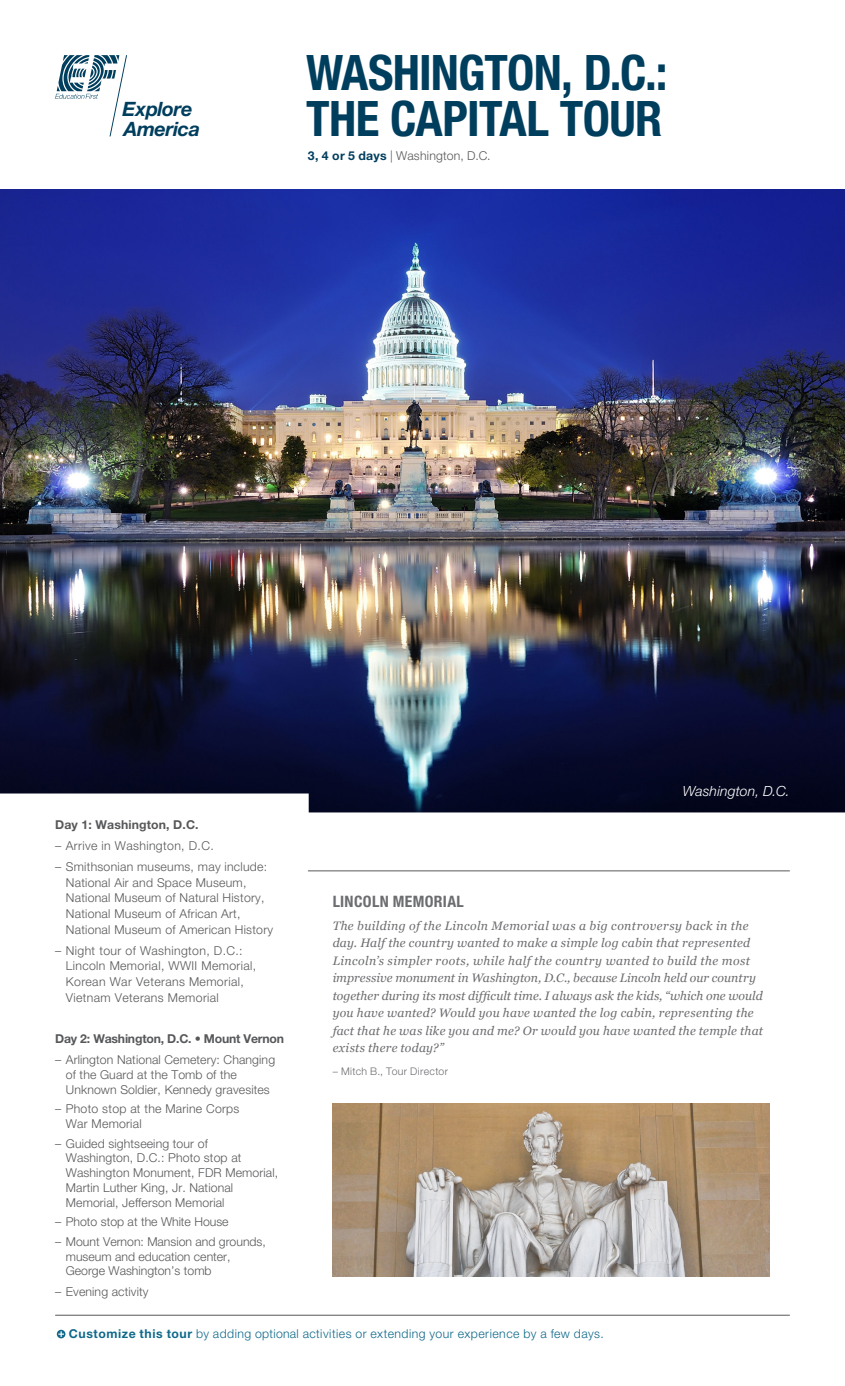
<style>
.page{position:relative;width:845px;height:1386px;background:#fff}
.page>*{position:absolute;margin:0;border:0;box-sizing:border-box;transform-origin:0 0}
.t1{font:700 condensed 49px "Helvetica Neue LT Std";letter-spacing:-.015em;color:#003e5e}
.t2{font:italic 700 19.78px "Helvetica Neue LT Std";letter-spacing:-.02em;color:#003e5e}
.t3{font:700 condensed 15.75px "Helvetica Neue LT Std";letter-spacing:.02em;color:#6c6d70}
.t4{font:italic 300 14px "Helvetica Neue LT Std";letter-spacing:.015em;color:#fff}
._07_tour_text_sites{font:300 12.25px/14.7px "Helvetica Neue LT Std";letter-spacing:.01em;color:#57585a}
.t5{font:italic 12.25px/17.5px "Georgia";letter-spacing:.02em;color:#6c6d70}
._07_tour_text_sites-2{font:300 12.25px/15.8px "Helvetica Neue LT Std";letter-spacing:.03em;color:#57585a}
._07_tour_text_bold{font:300 12.25px "Helvetica Neue LT Std";letter-spacing:.04em;color:#10698a}
._07_tour_text_sites-3{font:700 12.25px "Helvetica Neue LT Std";letter-spacing:-.015em;color:#57585a}
._07_tour_text_sites-4{font:700 12.25px "Helvetica Neue LT Std";letter-spacing:.01em;color:#57585a}
.t6{font:300 10.5px "Helvetica Neue LT Std";letter-spacing:.035em;color:#6c6d70}
.s1{font-weight:700;color:#003e5e}
.s2{font-weight:700}
</style>
<div class="page">
<img style="left:0;top:189px;width:844px;height:623px">
<svg style="left:57px;top:1330px;width:8px;height:8px"></svg>
<svg style="left:58px;top:1331px;width:6px;height:6px"></svg>
<hr style="left:55px;top:1315px;width:734px;height:1px;background:#57585a">
<hr style="left:308px;top:871px;width:481px;height:1px;background:#57585a">
<img style="left:332px;top:1104px;width:436px;height:173px">
<svg style="left:55px;top:55px;width:72px;height:82px"></svg>
<p class="t2" style="left:123px;top:97px;width:71px">Explore</p>
<p class="t2" style="left:124px;top:117px;width:78px">America</p>
<p class="t1" style="left:306px;top:43px;width:363px">WASHINGTON, D.C.:</p>
<p class="t1" style="left:306px;top:89px;width:358px">THE CAPITAL TOUR</p>
<p class="_07_tour_text_sites" style="left:308px;top:148px;width:184px"><span class="s1">3, 4 or 5 days</span> | Washington, D.C.</p>
<p class="_07_tour_text_sites-4" style="left:55px;top:817px;width:145px">Day 1: Washington, D.C.</p>
<p class="_07_tour_text_sites-2" style="left:55px;top:838px;width:160px">– Arrive in Washington, D.C.</p>
<p class="_07_tour_text_sites" style="left:66px;top:858px;width:209px;line-height:15.8px;text-indent:-11px">– Smithsonian museums, may include:<br>National Air and Space Museum, National Museum of Natural History, National Museum of African Art, National Museum of American History</p>
<p class="_07_tour_text_sites-2" style="left:66px;top:942px;width:192px;text-indent:-11px">– Night tour of Washington, D.C.:<br>Lincoln Memorial, WWII Memorial,<br>Korean War Veterans Memorial,<br>Vietnam Veterans Memorial</p>
<p class="_07_tour_text_sites-3" style="left:55px;top:1031px;width:230px">Day 2: Washington, D.C. • Mount Vernon</p>
<p class="_07_tour_text_sites" style="left:66px;top:1052px;width:211px;text-indent:-11px">– Arlington National Cemetery: Changing of the Guard at the Tomb of the<br>Unknown Soldier, Kennedy gravesites</p>
<p class="_07_tour_text_sites" style="left:66px;top:1101px;width:175px;text-indent:-11px">– Photo stop at the Marine Corps<br>War Memorial</p>
<p class="_07_tour_text_sites" style="left:66px;top:1136px;width:214px;text-indent:-11px">– Guided sightseeing tour of<br>Washington, D.C.: Photo stop at<br>Washington Monument, FDR Memorial,<br>Martin Luther King, Jr. National<br>Memorial, Jefferson Memorial</p>
<p class="_07_tour_text_sites" style="left:55px;top:1214px;width:175px">– Photo stop at the White House</p>
<p class="_07_tour_text_sites" style="left:66px;top:1234px;width:201px;text-indent:-11px">– Mount Vernon: Mansion and grounds, museum and education center,<br>George Washington’s tomb</p>
<p class="_07_tour_text_sites" style="left:55px;top:1284px;width:95px">– Evening activity</p>
<p class="t4" style="left:682px;top:782px;width:108px">Washington, D.C.</p>
<p class="t3" style="left:332px;top:892px;width:133px">LINCOLN MEMORIAL</p>
<p class="t5" style="left:332px;top:917px;width:432px">The building of the Lincoln Memorial was a big controversy back in the day. Half the country wanted to make a simple log cabin that represented Lincoln’s simpler roots, while half the country wanted to build the most impressive monument in Washington, D.C., because Lincoln held our country together during its most difficult time. I always ask the kids, “which one would you have wanted? Would you have wanted the log cabin, representing the fact that he was like you and me? Or would you have wanted the temple that exists there today?”</p>
<p class="t6" style="left:332px;top:1065px;width:117px">– Mitch B., Tour Director</p>
<p class="_07_tour_text_bold" style="left:69px;top:1327px;width:536px"><span class="s2">Customize this tour</span> by adding optional activities or extending your experience by a few days.</p>
</div>
